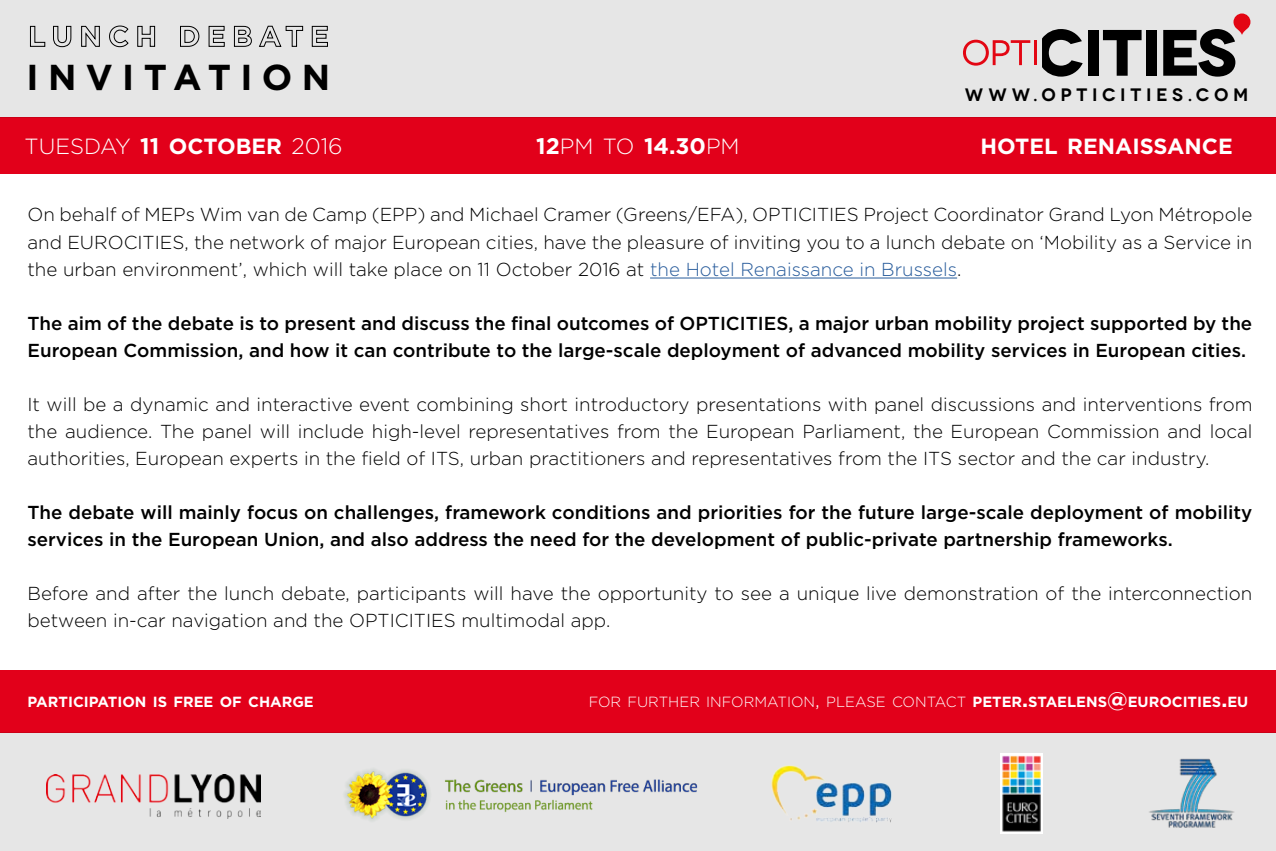
<style>
.page{position:relative;width:1276px;height:851px;background:#fff}
.page>*{position:absolute;margin:0;border:0;box-sizing:border-box;transform-origin:0 0}
.t1{font:700 36px "Gotham";letter-spacing:.26em;color:#000}
.t2{font:700 22.5px "Gotham";color:#fff}
.t3{font:300 21.9px "Gotham";color:#fff}
.t4{font:700 21.9px "Gotham";color:#fff}
.t5{font:300 18.75px/27px "Gotham";color:#000;text-align:justify}
.t6{font:500 18.75px/27px "Gotham";color:#000}
.t7{font:600 18px "Novecentowide";letter-spacing:.26em;color:#000}
.t8{font:300 14.7px "Gotham";color:#fff}
.t9{font:700 14.7px "Gotham";color:#fff}
.s1{font-weight:700;font-size:22.5px}
.s2{font-weight:700}
.s3{font-size:22.5px}
.s4{font-weight:300;font-size:21.9px}
.s5{color:#275b9b}
.s6{font-size:21px}
.s7{font-weight:700;font-size:21px}
</style>
<div class="page">
<div style="left:0;top:670px;width:1276px;height:62px;background:#e2001a"></div>
<div style="left:0;top:732px;width:1276px;height:118px;background:#e6e6e6"></div>
<img style="left:1001px;top:753px;width:41px;height:79px">
<img style="left:47px;top:774px;width:213px;height:44px">
<img style="left:1149px;top:758px;width:85px;height:70px">
<img style="left:344px;top:769px;width:354px;height:52px">
<img style="left:771px;top:765px;width:121px;height:58px">
<div style="left:0;top:118px;width:1276px;height:56px;background:#e2001a"></div>
<div style="left:0;top:0;width:1275px;height:117px;background:#e6e6e6"></div>
<svg style="left:30px;top:26px;width:16px;height:21px"></svg>
<svg style="left:53px;top:26px;width:19px;height:21px"></svg>
<svg style="left:81px;top:26px;width:19px;height:21px"></svg>
<svg style="left:109px;top:25px;width:20px;height:22px"></svg>
<svg style="left:137px;top:26px;width:18px;height:21px"></svg>
<svg style="left:180px;top:26px;width:20px;height:21px"></svg>
<svg style="left:208px;top:26px;width:17px;height:21px"></svg>
<svg style="left:234px;top:26px;width:18px;height:21px"></svg>
<svg style="left:259px;top:25px;width:44px;height:22px"></svg>
<svg style="left:311px;top:26px;width:17px;height:21px"></svg>
<div style="left:1087px;top:30px;width:11px;height:46px;background:#000"></div>
<svg style="left:1103px;top:30px;width:38px;height:46px"></svg>
<div style="left:1146px;top:30px;width:11px;height:46px;background:#000"></div>
<svg style="left:963px;top:40px;width:67px;height:26px"></svg>
<hr style="left:1033px;top:40px;width:3px;height:25px;background:#e30613">
<svg style="left:1042px;top:29px;width:40px;height:48px"></svg>
<svg style="left:1163px;top:13px;width:87px;height:64px"></svg>
<hr style="left:650px;top:278px;width:307px;height:1px;background:#275b9b">
<h1 class="t1" style="left:27px;top:56px;width:305px">INVITATION</h1>
<p class="t7" style="left:965px;top:84px;width:285px">WWW.OPTICITIES.COM</p>
<p class="t3" style="left:25px;top:134px;width:320px">TUESDAY <span class="s1">11</span> <span class="s2">OCTOBER</span> <span class="s3">2016</span></p>
<p class="t2" style="left:536px;top:133px;width:205px">12<span class="s4">PM TO</span> 14.30<span class="s4">PM</span></p>
<p class="t4" style="left:980px;top:133px;width:254px">HOTEL RENAISSANCE</p>
<p class="t5" style="left:27px;top:201px;width:1226px">On behalf of MEPs Wim van de Camp (EPP) and Michael Cramer (Greens/EFA), OPTICITIES Project Coordinator Grand Lyon Métropole and EUROCITIES, the network of major European cities, have the pleasure of inviting you to a lunch debate on ‘Mobility as a Service in the urban environment’, which will take place on 11 October 2016 at <span class="s5">the Hotel Renaissance in Brussels</span>.</p>
<p class="t6" style="left:27px;top:309px;width:1226px">The aim of the debate is to present and discuss the final outcomes of OPTICITIES, a major urban mobility project supported by the<br>European Commission, and how it can contribute to the large-scale deployment of advanced mobility services in European cities.</p>
<p class="t5" style="left:27px;top:390px;width:1226px">It will be a dynamic and interactive event combining short introductory presentations with panel discussions and interventions from the audience. The panel will include high-level representatives from the European Parliament, the European Commission and local authorities, European experts in the field of ITS, urban practitioners and representatives from the ITS sector and the car industry.</p>
<p class="t6" style="left:27px;top:498px;width:1226px">The debate will mainly focus on challenges, framework conditions and priorities for the future large-scale deployment of mobility services in the European Union, and also address the need for the development of public-private partnership frameworks.</p>
<p class="t5" style="left:27px;top:579px;width:1226px">Before and after the lunch debate, participants will have the opportunity to see a unique live demonstration of the interconnection between in-car navigation and the OPTICITIES multimodal app.</p>
<p class="t9" style="left:27px;top:692px;width:288px">PARTICIPATION IS FREE OF CHARGE</p>
<p class="t8" style="left:589px;top:693px;width:661px">FOR FURTHER INFORMATION<span class="s6">,</span> PLEASE CONTACT <span class="s2">PETER</span><span class="s7">.</span><span class="s2">STAELENS</span><span class="s7">@</span><span class="s2">EUROCITIES</span><span class="s7">.</span><span class="s2">EU</span></p>
</div>
